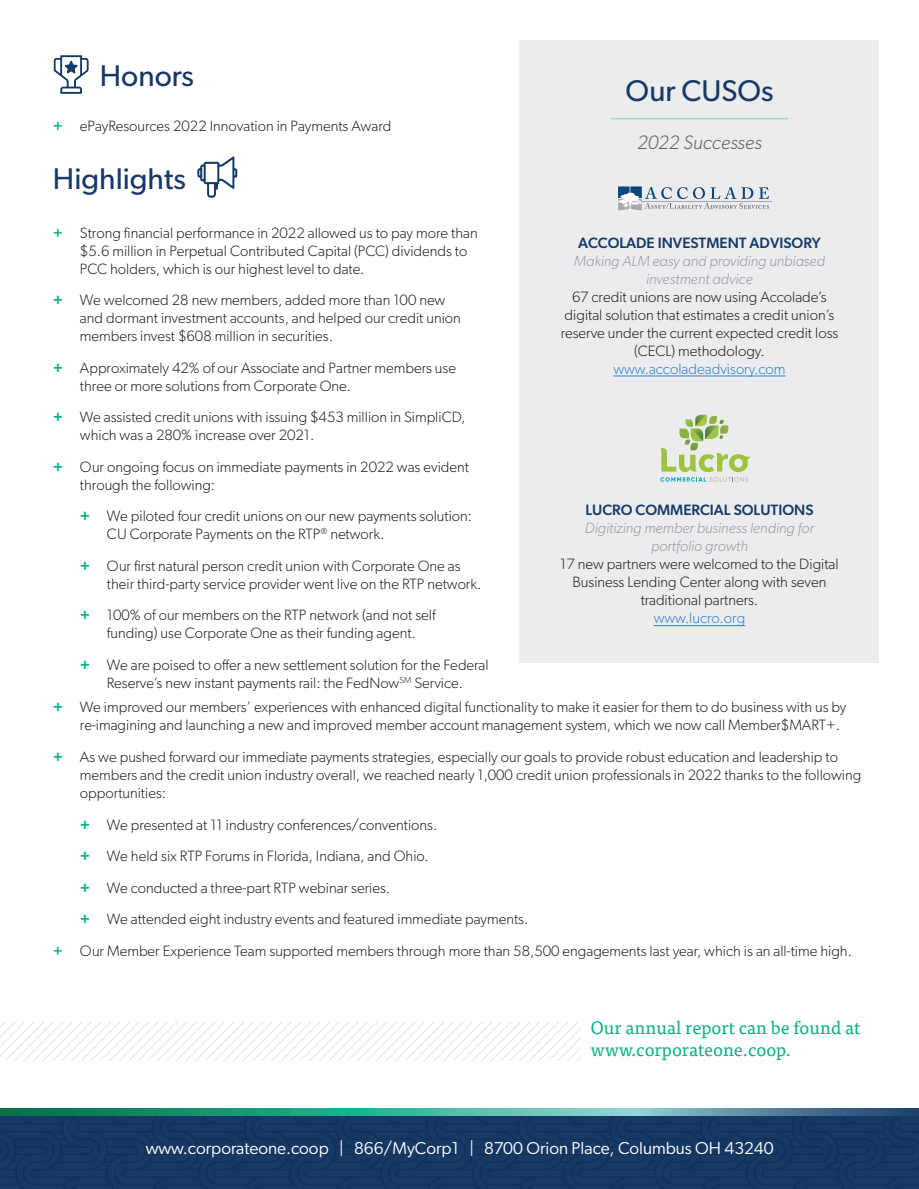
<style>
.page{position:relative;width:919px;height:1189px;background:#fff}
.page>*{position:absolute;margin:0;border:0;box-sizing:border-box;transform-origin:0 0}
.t1{font:30px "Gibson";color:#163967}
.t2{font:italic 300 19.5px "Gibson";color:#616262}
.t3{font:18px "Tisa Pro";color:#09b188}
.t4{font:17.25px "Gibson";color:#fff}
.t5{font:300 15px/18px "Gibson";color:#231f20}
.t6{font:italic 300 15px/18px "Gibson";color:#929ea8;text-align:center}
.t7{font:500 15px "Gibson";color:#143a67}
.t8{font:300 15px "Gibson";color:#2f81cc}
.s1{font-weight:500;color:#09b188}
.s2{font-weight:600;color:#09b188}
</style>
<div class="page">
<div style="left:520px;top:41px;width:359px;height:621px;background:#ececee"></div>
<svg style="left:0;top:1108px;width:919px;height:7px;background:#3d9b8e"></svg>
<hr style="left:613px;top:375px;width:173px;height:1px;background:#2f81cc">
<hr style="left:642px;top:201px;width:130px;height:1px;background:#a7a9ac">
<svg style="left:618px;top:186px;width:151px;height:24px"></svg>
<svg style="left:0;top:1022px;width:580px;height:37px"></svg>
<hr style="left:654px;top:625px;width:91px;height:1px;background:#2f81cc">
<svg style="left:660px;top:414px;width:90px;height:67px"></svg>
<svg style="left:198px;top:156px;width:39px;height:41px"></svg>
<svg style="left:54px;top:55px;width:34px;height:39px"></svg>
<hr style="left:611px;top:118px;width:177px;height:1px;background:#9dd8d9">
<svg style="left:0;top:1116px;width:919px;height:73px;background:#153762"></svg>
<p class="t1" style="left:100px;top:57px;width:95px">Honors</p>
<p class="t5" style="left:53px;top:116px;width:340px"><span class="s1">+</span> ePayResources 2022 Innovation in Payments Award</p>
<p class="t1" style="left:53px;top:161px;width:134px">Highlights</p>
<p class="t5" style="left:80px;top:223px;width:399px;text-indent:-27px"><span class="s1">+</span> Strong financial performance in 2022 allowed us to pay more than $5.6 million in Perpetual Contributed Capital (PCC) dividends to<br>PCC holders, which is our highest level to date.</p>
<p class="t5" style="left:80px;top:291px;width:382px;text-indent:-27px"><span class="s2">+</span> We welcomed 28 new members, added more than 100 new and dormant investment accounts, and helped our credit union members invest $608 million in securities.</p>
<p class="t5" style="left:80px;top:358px;width:378px;text-indent:-27px"><span class="s2">+</span> Approximately 42% of our Associate and Partner members use three or more solutions from Corporate One.</p>
<p class="t5" style="left:80px;top:408px;width:387px;text-indent:-27px"><span class="s2">+</span> We assisted credit unions with issuing $453 million in SimpliCD, which was a 280% increase over 2021.</p>
<p class="t5" style="left:80px;top:457px;width:391px;text-indent:-27px"><span class="s2">+</span> Our ongoing focus on immediate payments in 2022 was evident through the following:</p>
<p class="t5" style="left:107px;top:507px;width:367px;text-indent:-27px"><span class="s2">+</span> We piloted four credit unions on our new payments solution:<br>CU Corporate Payments on the RTP<sup>®</sup> network.</p>
<p class="t5" style="left:107px;top:556px;width:376px;text-indent:-27px"><span class="s2">+</span> Our first natural person credit union with Corporate One as their third-party service provider went live on the RTP network.</p>
<p class="t5" style="left:80px;top:606px;width:357px;text-align:center"><span class="s2">+</span> 100% of our members on the RTP network (and not self funding) use Corporate One as their funding agent.</p>
<p class="t5" style="left:80px;top:655px;width:410px;text-align:center"><span class="s2">+</span> We are poised to offer a new settlement solution for the Federal<br>Reserve’s new instant payments rail: the FedNow<sup>SM</sup> Service.</p>
<p class="t1" style="left:625px;top:72px;width:150px">Our CUSOs</p>
<p class="t2" style="left:637px;top:130px;width:126px">2022 Successes</p>
<p class="t7" style="left:578px;top:233px;width:244px">ACCOLADE INVESTMENT ADVISORY</p>
<p class="t6" style="left:574px;top:251px;width:253px">Making ALM easy and providing unbiased investment advice</p>
<p class="t5" style="left:572px;top:287px;width:256px">67 credit unions are now using Accolade’s</p>
<p class="t5" style="left:561px;top:305px;width:279px;text-align:center">digital solution that estimates a credit union’s reserve under the current expected credit loss (CECL) methodology.</p>
<p class="t8" style="left:613px;top:359px;width:174px">www.accoladeadvisory.com</p>
<p class="t7" style="left:585px;top:501px;width:230px">LUCRO COMMERCIAL SOLUTIONS</p>
<p class="t6" style="left:585px;top:518px;width:231px">Digitizing member business lending for</p>
<p class="t6" style="left:651px;top:536px;width:98px">portfolio growth</p>
<p class="t5" style="left:560px;top:554px;width:280px;text-align:center">17 new partners were welcomed to the Digital<br>Business Lending Center along with seven traditional partners.</p>
<p class="t8" style="left:654px;top:609px;width:93px">www.lucro.org</p>
<p class="t5" style="left:80px;top:698px;width:768px;text-indent:-27px"><span class="s2">+</span> We improved our members’ experiences with enhanced digital functionality to make it easier for them to do business with us by re-imagining and launching a new and improved member account management system, which we now call Member$MART+.</p>
<p class="t5" style="left:80px;top:747px;width:783px;text-indent:-27px"><span class="s2">+</span> As we pushed forward our immediate payments strategies, especially our goals to provide robust education and leadership to members and the credit union industry overall, we reached nearly 1,000 credit union professionals in 2022 thanks to the following opportunities:</p>
<p class="t5" style="left:80px;top:815px;width:359px"><span class="s2">+</span> We presented at 11 industry conferences/conventions.</p>
<p class="t5" style="left:80px;top:846px;width:350px"><span class="s2">+</span> We held six RTP Forums in Florida, Indiana, and Ohio.</p>
<p class="t5" style="left:80px;top:878px;width:312px"><span class="s2">+</span> We conducted a three-part RTP webinar series.</p>
<p class="t5" style="left:80px;top:909px;width:450px"><span class="s2">+</span> We attended eight industry events and featured immediate payments.</p>
<p class="t5" style="left:53px;top:941px;width:801px"><span class="s1">+</span> Our Member Experience Team supported members through more than 58,500 engagements last year, which is an all-time high.</p>
<p class="t3" style="left:591px;top:1014px;width:271px">Our annual report can be found at</p>
<p class="t3" style="left:591px;top:1035px;width:202px">www.corporateone.coop.</p>
<p class="t4" style="left:146px;top:1137px;width:629px">www.corporateone.coop | 866/MyCorp1 | 8700 Orion Place, Columbus OH 43240</p>
</div>
